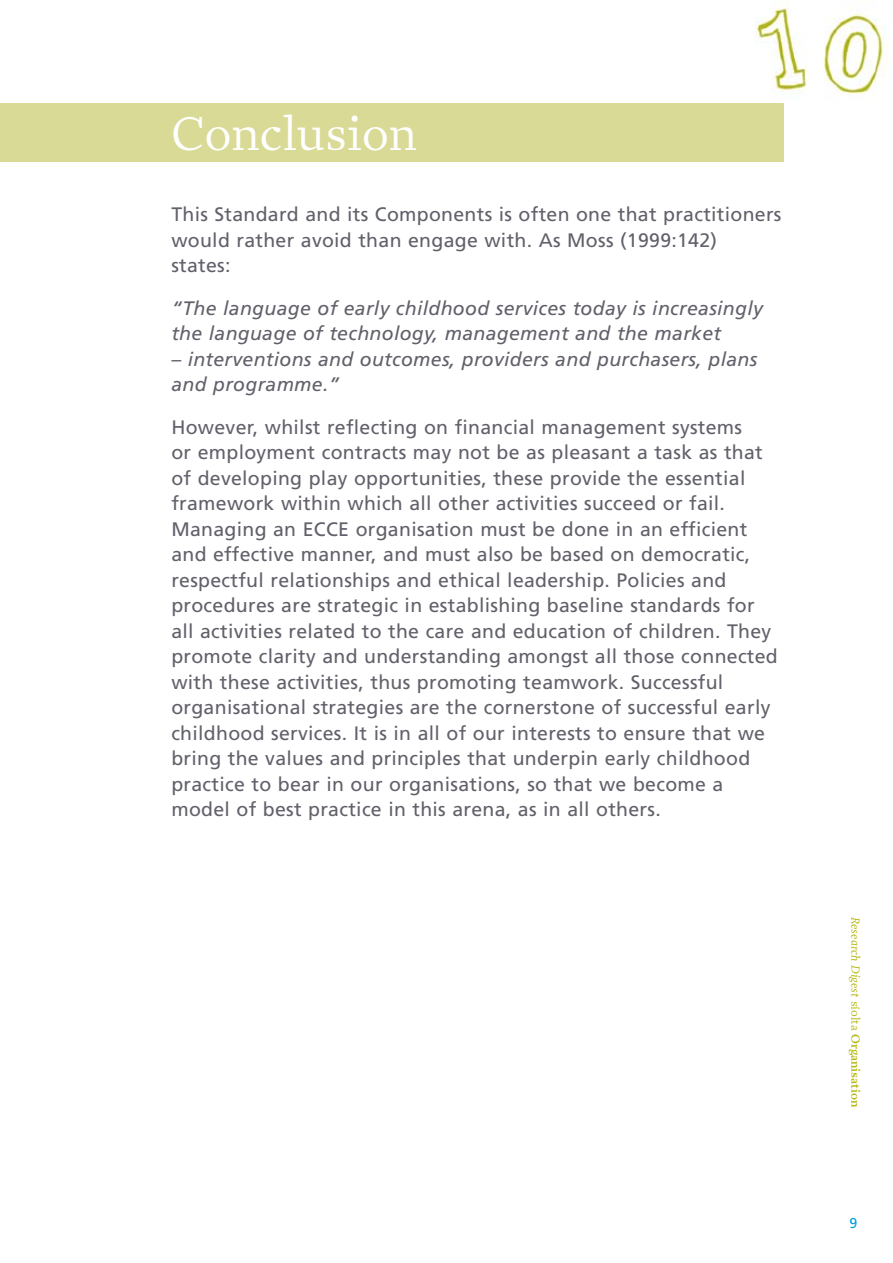
<style>
.page{position:relative;width:893px;height:1263px;background:#fff}
.page>*{position:absolute;margin:0;border:0;box-sizing:border-box;transform-origin:0 0}
.t1{font:48px "Prensa";color:#fff}
.t2{font:19.5px/25.5px "Frutiger";letter-spacing:.015em;color:#62606a}
.t3{font:italic 19.5px/25.5px "Frutiger";letter-spacing:.015em;color:#62606a}
.t4{font:italic 12px "Prensa";color:#b3b70f}
.s1{font-style:normal}
.s2{font-weight:600;font-style:normal}
</style>
<div class="page">
<img style="left:756px;top:0;width:131px;height:94px">
<div style="left:0;top:103px;width:784px;height:59px;background:#d8da95"></div>
<h1 class="t1" style="left:171px;top:105px;width:247px">Conclusion</h1>
<p class="t2" style="left:171px;top:201px;width:612px">This Standard and its Components is often one that practitioners would rather avoid than engage with. As Moss (1999:142)<br>states:</p>
<p class="t3" style="left:171px;top:295px;width:593px">“The language of early childhood services today is increasingly the language of technology, management and the market</p>
<p class="t3" style="left:171px;top:346px;width:587px">– interventions and outcomes, providers and purchasers, plans and programme.”</p>
<p class="t2" style="left:171px;top:414px;width:608px">However, whilst reflecting on financial management systems<br>or employment contracts may not be as pleasant a task as that of developing play opportunities, these provide the essential framework within which all other activities succeed or fail.<br>Managing an ECCE organisation must be done in an efficient and effective manner, and must also be based on democratic, respectful relationships and ethical leadership. Policies and procedures are strategic in establishing baseline standards for all activities related to the care and education of children. They promote clarity and understanding amongst all those connected with these activities, thus promoting teamwork. Successful organisational strategies are the cornerstone of successful early childhood services. It is in all of our interests to ensure that we bring the values and principles that underpin early childhood practice to bear in our organisations, so that we become a model of best practice in this arena, as in all others.</p>
<p class="t4" style="left:863px;top:917px;width:192px;rotate:90deg">Research Digest <span class="s1">síolta</span> <span class="s2">Organisation</span></p>
</div>
